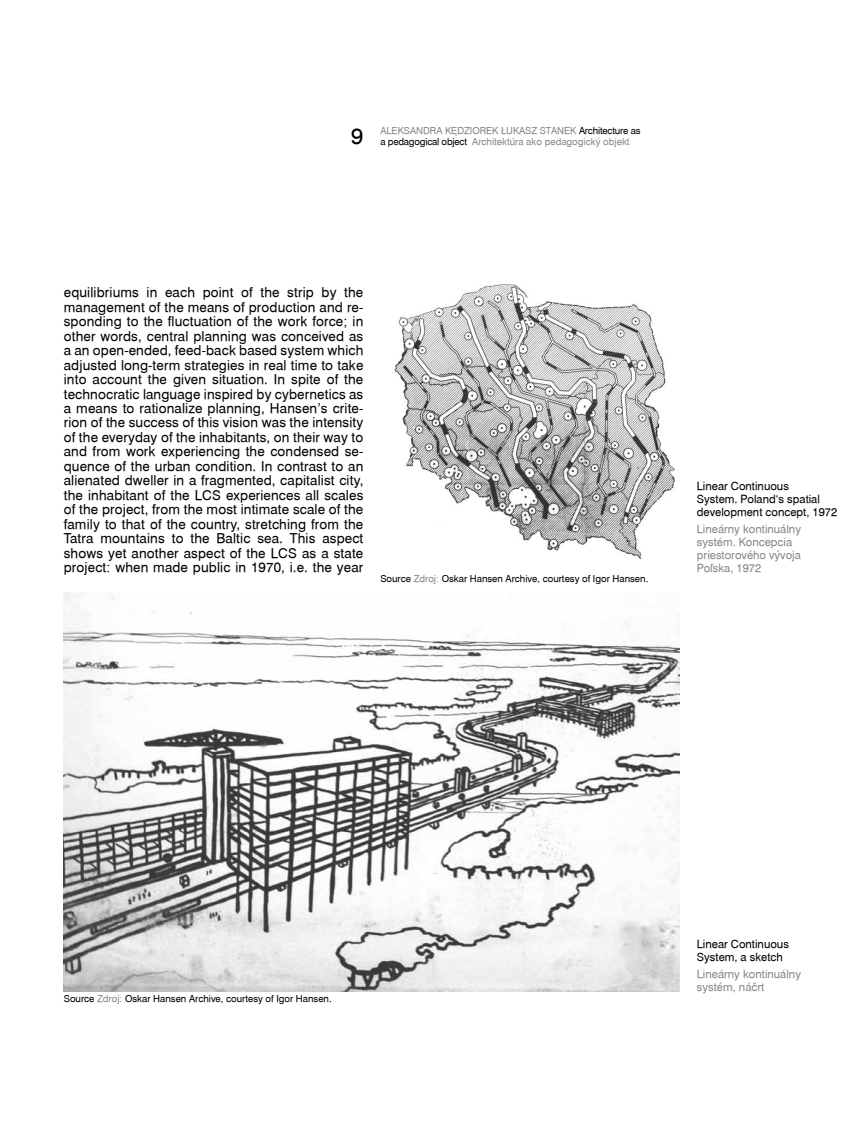
<style>
.page{position:relative;width:868px;height:1127px;background:#fff}
.page>*{position:absolute;margin:0;border:0;box-sizing:border-box;transform-origin:0 0}
.t1{font:22.05px "Swiss 721 AT";color:#000}
.t2{font:13.5px/14.4px "Swiss 721 AT";letter-spacing:.01em;color:#000;text-align:justify}
.t3{font:11.25px/12.9px "Swiss 721 AT";color:#83888f}
.t4{font:11.25px/12.9px "Swiss 721 AT";color:#000}
.t5{font:9.6px "Swiss 721 AT";color:#000}
.t6{font:9.6px/10.2px "Swiss 721 AT";color:#83888f}
.s1{color:#000}
.s2{color:#83888f}
</style>
<div class="page">
<img style="left:394px;top:283px;width:281px;height:276px">
<img style="left:64px;top:592px;width:615px;height:400px">
<h1 class="t1" style="left:351px;top:123px;width:14px">9</h1>
<p class="t6" style="left:380px;top:126px;width:261px">Aleksandra Kędziorek Łukasz Stanek <span class="s1">Architecture as a pedagogical object</span> Architektúra ako pedagogický objekt</p>
<p class="t2" style="left:64px;top:285px;width:301px">equilibriums in each point of the strip by the management of the means of production and re&shy;sponding to the fluctuation of the work force; in other words, central planning was conceived as a an open-ended, feed-back based system which adjusted long-term strategies in real time to take into account the given situation. I n spite of the technocratic language inspired by cybernetics as a means to rationalize planning, Hansen’s crite&shy;rion of the success of this vision was the intensity of the everyday of the inhabitants, on their way to and from work experiencing the condensed se&shy;quence of the urban condition. I n contrast to an alienated dweller in a fragmented, capitalist city, the inhabitant of the LCS experiences all scales of the project, from the most intimate scale of the family to that of the country, stretching from the Tatra mountains to the Baltic sea. This aspect shows yet another aspect of the LCS as a state project: when made public in 1970, i.e. the year</p>
<p class="t5" style="left:380px;top:573px;width:269px">Source <span class="s2">Zdroj:</span> Oskar Hansen Archive, courtesy of I gor Hansen.</p>
<p class="t4" style="left:696px;top:480px;width:142px">Linear Continuous<br>System. Poland‘s spatial development concept, 1972</p>
<p class="t3" style="left:696px;top:523px;width:106px">Lineárny kontinuálny systém. Koncepcia priestorového vývoja<br>Poľska, 1972</p>
<p class="t5" style="left:64px;top:993px;width:269px">Source <span class="s2">Zdroj:</span> Oskar Hansen Archive, courtesy of I gor Hansen.</p>
<p class="t4" style="left:696px;top:938px;width:93px">Linear Continuous<br>System, a sketch</p>
<p class="t3" style="left:696px;top:968px;width:106px">Lineárny kontinuálny systém, náčrt</p>
</div>
